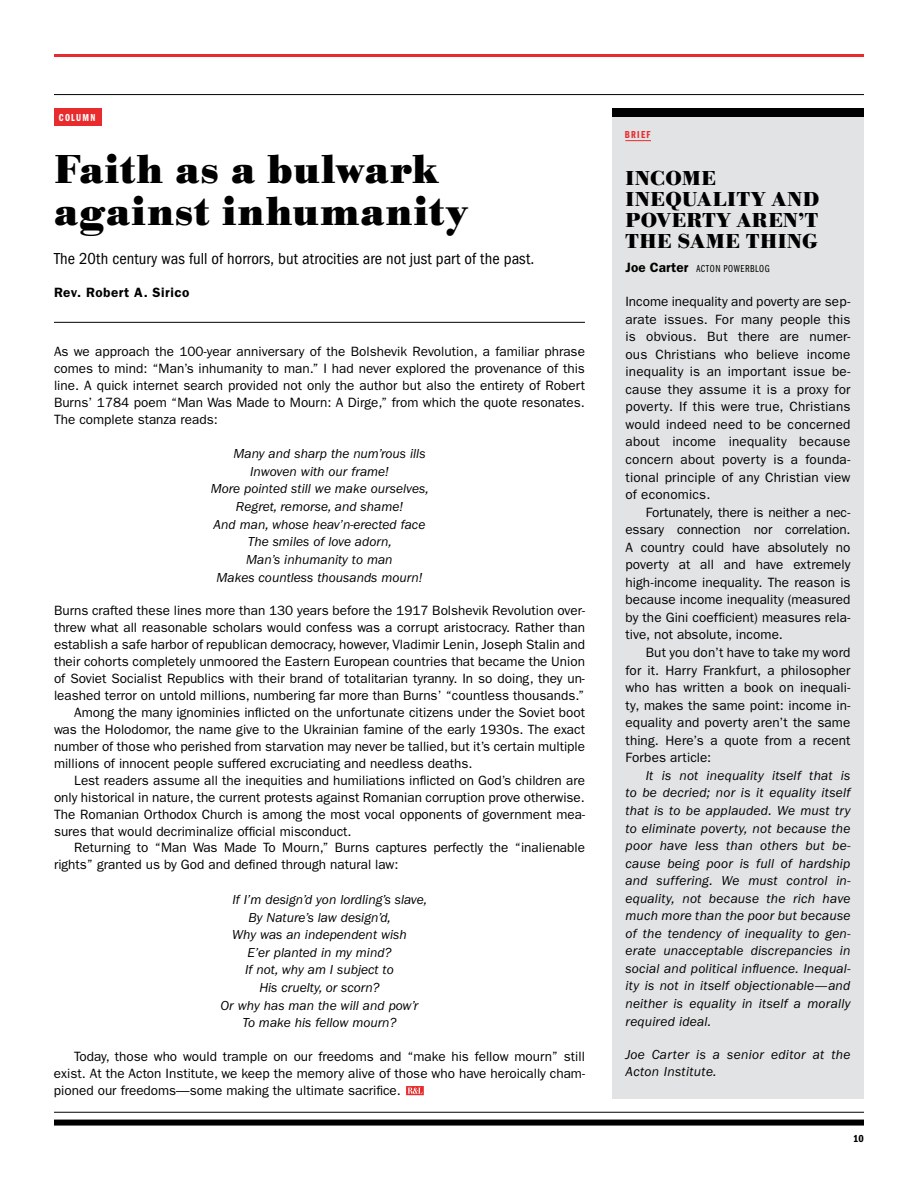
<style>
.page{position:relative;width:918px;height:1188px;background:#fff}
.page>*{position:absolute;margin:0;border:0;box-sizing:border-box;transform-origin:0 0}
.t1{font:700 42px/42px "Bodoni URW";letter-spacing:.035em;color:#000}
.t2{font:700 21px/21px "Bodoni URW";letter-spacing:.025em;color:#000}
.t3{font:condensed 16.5px "ITC Franklin Gothic Std";letter-spacing:.005em;color:#000}
.t4{font:13.5px/17.5px "ITC Franklin Gothic Std";color:#000;text-align:justify}
.t5{font:italic 13.5px/17.5px "ITC Franklin Gothic Std";color:#000;text-align:justify}
.t6{font:italic 13.5px/17px "ITC Franklin Gothic Std";letter-spacing:.02em;color:#000}
.t7{font:600 13.5px "ITC Franklin Gothic Std";letter-spacing:.035em;color:#000}
.t8{font:10.5px "ITC Franklin Gothic Std Bk Cp";letter-spacing:.055em;color:#000}
.t9{font:10.5px "ITC Franklin Gothic Std Dm Cp";letter-spacing:.12em;color:#fff}
.t10{font:10.5px "ITC Franklin Gothic Std Dm Cp";letter-spacing:.12em;color:#e82c2e}
.t11{font:10.5px "ITC Franklin Gothic Std Dm Cd";color:#000}
.s1{font-family:"ITC Franklin Gothic Std";font-weight:600;font-size:13.5px}
</style>
<div class="page">
<hr style="left:54px;top:54px;width:810px;height:3px;background:#e82c2e">
<hr style="left:54px;top:94px;width:810px;height:1px;background:#000">
<div style="left:54px;top:1120px;width:810px;height:6px;background:#000"></div>
<hr style="left:54px;top:1112px;width:810px;height:1px;background:#000">
<div style="left:612px;top:108px;width:252px;height:991px;background:#e2e3e4"></div>
<div style="left:612px;top:108px;width:252px;height:9px;background:#000"></div>
<hr style="left:54px;top:322px;width:531px;height:1px;background:#000">
<div style="left:54px;top:108px;width:47px;height:18px;background:#e82c2e"></div>
<svg style="left:625px;top:140px;width:26px;height:1px"></svg>
<svg style="left:406px;top:1086px;width:18px;height:9px"></svg>
<p class="t9" style="left:59px;top:111px;width:38px">COLUMN</p>
<h1 class="t1" style="left:54px;top:150px;width:415px">Faith as a bulwark against inhumanity</h1>
<p class="t3" style="left:54px;top:249px;width:482px">The 20th century was full of horrors, but atrocities are not just part of the past.</p>
<p class="t7" style="left:54px;top:284px;width:137px">Rev. Robert A. Sirico</p>
<p class="t4" style="left:54px;top:343px;width:533px;line-height:17px">As we approach the 100-year anniversary of the Bolshevik Revolution, a familiar phrase comes to mind: “Man’s inhumanity to man.” I had never explored the provenance of this line. A quick internet search provided not only the author but also the entirety of Robert Burns’ 1784 poem “Man Was Made to Mourn: A Dirge,” from which the quote resonates.<br>The complete stanza reads:</p>
<p class="t5" style="left:234px;top:445px;width:193px">Many and sharp the num’rous ills</p>
<p class="t5" style="left:250px;top:463px;width:140px">Inwoven with our frame!</p>
<p class="t5" style="left:211px;top:480px;width:220px">More pointed still we make ourselves,</p>
<p class="t5" style="left:236px;top:498px;width:169px">Regret, remorse, and shame!</p>
<p class="t5" style="left:214px;top:516px;width:213px">And man, whose heav’n-erected face</p>
<p class="t5" style="left:248px;top:533px;width:146px">The smiles of love adorn,</p>
<p class="t5" style="left:246px;top:551px;width:148px">Man’s inhumanity to man</p>
<p class="t5" style="left:217px;top:569px;width:207px">Makes countless thousands mourn!</p>
<p class="t4" style="left:54px;top:602px;width:532px">Burns crafted these lines more than 130 years before the 1917 Bolshevik Revolution over-</p>
<p class="t4" style="left:54px;top:619px;width:533px">threw what all reasonable scholars would confess was a corrupt aristocracy. Rather than</p>
<p class="t4" style="left:54px;top:636px;width:533px">establish a safe harbor of republican democracy, however, Vladimir Lenin, Joseph Stalin and</p>
<p class="t4" style="left:54px;top:653px;width:533px">their cohorts completely unmoored the Eastern European countries that became the Union</p>
<p class="t4" style="left:54px;top:670px;width:532px">of Soviet Socialist Republics with their brand of totalitarian tyranny. In so doing, they un-</p>
<p class="t4" style="left:54px;top:687px;width:532px">leashed terror on untold millions, numbering far more than Burns’ “countless thousands.”</p>
<p class="t4" style="left:74px;top:704px;width:512px">Among the many ignominies inflicted on the unfortunate citizens under the Soviet boot</p>
<p class="t4" style="left:54px;top:721px;width:533px">was the Holodomor, the name give to the Ukrainian famine of the early 1930s. The exact</p>
<p class="t4" style="left:54px;top:738px;width:533px">number of those who perished from starvation may never be tallied, but it’s certain multiple</p>
<p class="t4" style="left:54px;top:755px;width:420px">millions of innocent people suffered excruciating and needless deaths.</p>
<p class="t4" style="left:74px;top:771px;width:512px">Lest readers assume all the inequities and humiliations inflicted on God’s children are</p>
<p class="t4" style="left:54px;top:788px;width:532px">only historical in nature, the current protests against Romanian corruption prove otherwise.</p>
<p class="t4" style="left:54px;top:805px;width:533px">The Romanian Orthodox Church is among the most vocal opponents of government mea-</p>
<p class="t4" style="left:54px;top:822px;width:299px">sures that would decriminalize official misconduct.</p>
<p class="t4" style="left:74px;top:839px;width:512px">Returning to “Man Was Made To Mourn,” Burns captures perfectly the “inalienable</p>
<p class="t4" style="left:54px;top:856px;width:346px">rights” granted us by God and defined through natural law:</p>
<p class="t5" style="left:233px;top:891px;width:196px">If I’m design’d yon lordling’s slave,</p>
<p class="t5" style="left:249px;top:909px;width:144px">By Nature’s law design’d,</p>
<p class="t5" style="left:232px;top:926px;width:176px">Why was an independent wish</p>
<p class="t5" style="left:248px;top:944px;width:145px">E’er planted in my mind?</p>
<p class="t5" style="left:245px;top:961px;width:150px">If not, why am I subject to</p>
<p class="t5" style="left:259px;top:979px;width:122px">His cruelty, or scorn?</p>
<p class="t5" style="left:221px;top:997px;width:199px">Or why has man the will and pow’r</p>
<p class="t5" style="left:243px;top:1014px;width:155px">To make his fellow mourn?</p>
<p class="t4" style="left:54px;top:1048px;width:533px;line-height:17px;text-indent:20px">Today, those who would trample on our freedoms and “make his fellow mourn” still exist. At the Acton Institute, we keep the memory alive of those who have heroically cham&shy;pioned our freedoms—some making the ultimate sacrifice.</p>
<p class="t10" style="left:625px;top:128px;width:27px">BRIEF</p>
<h2 class="t2" style="left:626px;top:168px;width:195px">INCOME<br>INEQUALITY AND<br>POVERTY AREN’T<br>THE SAME THING</h2>
<p class="t8" style="left:626px;top:262px;width:146px"><span class="s1">Joe Carter</span> ACTON POWERBLOG</p>
<p class="t4" style="left:626px;top:293px;width:227px">Income inequality and poverty are sep&shy;arate issues. For many people this is obvious. But there are numer&shy;ous Christians who believe income inequality is an important issue be&shy;cause they assume it is a proxy for poverty. If this were true, Christians would indeed need to be concerned about income inequality because concern about poverty is a founda&shy;tional principle of any Christian view of economics.</p>
<p class="t4" style="left:625px;top:503px;width:227px;text-indent:20px">Fortunately, there is neither a nec&shy;essary connection nor correlation.<br>A country could have absolutely no poverty at all and have extremely high-income inequality. The reason is because income inequality (measured by the Gini coefficient) measures rela&shy;tive, not absolute, income.</p>
<p class="t4" style="left:625px;top:644px;width:227px;text-indent:20px">But you don’t have to take my word for it. Harry Frankfurt, a philosopher who has written a book on inequali&shy;ty, makes the same point: income in&shy;equality and poverty aren’t the same thing. Here’s a quote from a recent Forbes article:</p>
<p class="t5" style="left:625px;top:767px;width:227px;text-indent:20px">It is not inequality itself that is to be decried; nor is it equality itself that is to be applauded. We must try to eliminate poverty, not because the poor have less than others but be&shy;cause being poor is full of hardship and suffering. We must control in&shy;equality, not because the rich have much more than the poor but because of the tendency of inequality to gen&shy;erate unacceptable discrepancies in social and political influence. Inequal&shy;ity is not in itself objectionable—and neither is equality in itself a morally required ideal.</p>
<p class="t6" style="left:625px;top:1047px;width:227px">Joe Carter is a senior editor at the<br>Acton Institute.</p>
<p class="t11" style="left:853px;top:1132px;width:12px">10</p>
</div>
